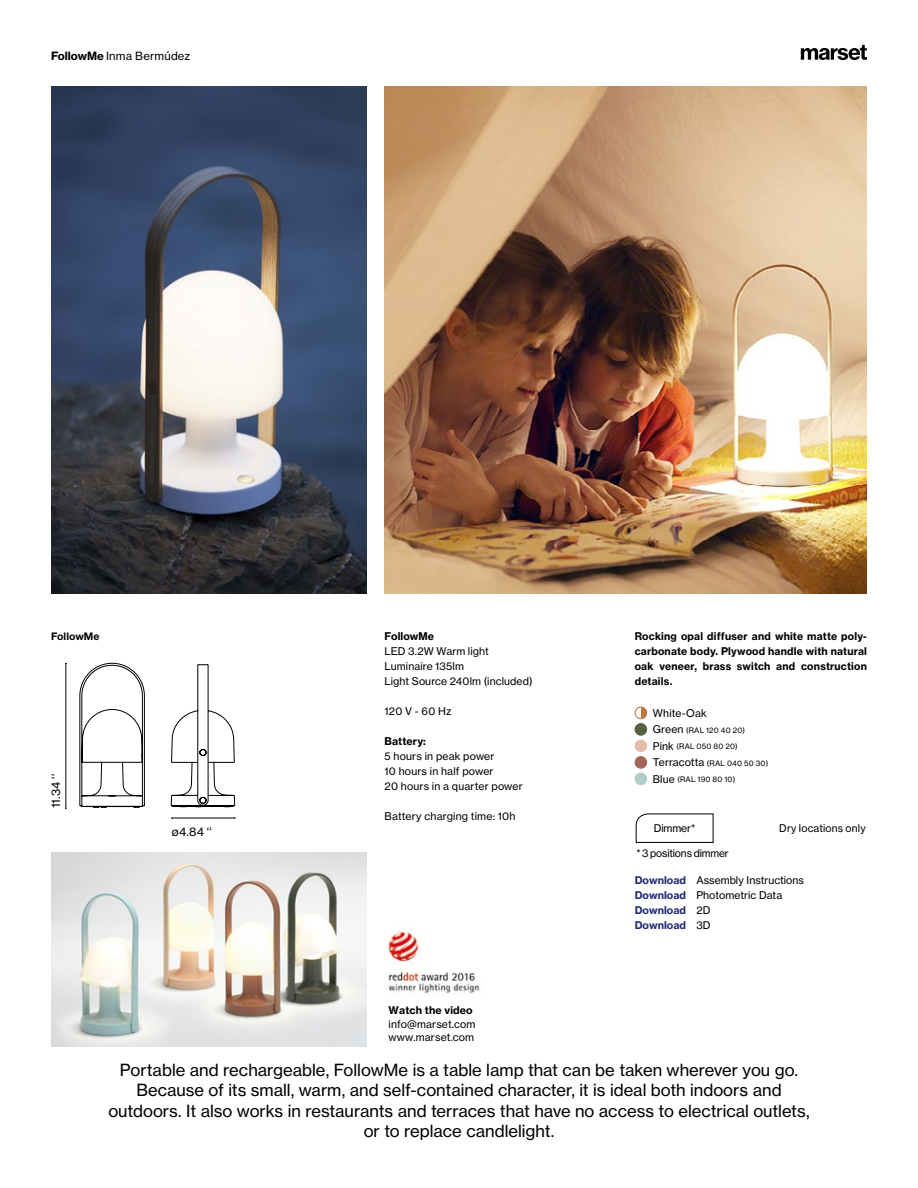
<style>
.page{position:relative;width:918px;height:1188px;background:#fff}
.page>*{position:absolute;margin:0;border:0;box-sizing:border-box;transform-origin:0 0}
.t1{font:16.5px/20.2px "N Haas Grotesk TX Pro 55 Rg";color:#000;text-align:center}
.t2{font:11.7px "N Haas Grotesk TX Pro 55 Rg";letter-spacing:.015em;color:#000}
.t3{font:11.25px "N Haas Grotesk TX Pro 55 Rg";letter-spacing:.02em;color:#000}
.t4{font:10.5px/15px "N Haas Grotesk TX Pro 55 Rg";letter-spacing:.01em;color:#000}
.t5{font:10.5px/15px "N Haas Grotesk TX Pro 75 Bd";letter-spacing:.01em;color:#000;text-align:justify}
.t6{font:10.5px/15px "N Haas Grotesk TX Pro 75 Bd";color:#202d76}
.t7{font:10.5px "N Haas Grotesk TX Pro 55 Rg";letter-spacing:-.01em;color:#000}
.t8{font:700 10.5px "Helvetica Neue LT Std";letter-spacing:.005em;color:#000}
.t9{font:7.5px "N Haas Grotesk TX Pro 55 Rg";letter-spacing:.025em;color:#000}
.s1{font-family:"N Haas Grotesk TX Pro 75 Bd"}
.s2{font-size:10.5px}
.s3{font-family:"N Haas Grotesk TX Pro 75 Bd";color:#202d76}
.s4{font-family:"N Haas Grotesk TX Pro 55 Rg";color:#000}
</style>
<div class="page">
<img style="left:385px;top:86px;width:482px;height:508px">
<svg style="left:801px;top:45px;width:66px;height:15px"></svg>
<svg style="left:79px;top:662px;width:66px;height:146px"></svg>
<hr style="left:66px;top:664px;width:1px;height:144px;background:#000">
<svg style="left:171px;top:664px;width:64px;height:143px"></svg>
<hr style="left:172px;top:818px;width:63px;height:1px;background:#000">
<div style="left:635px;top:707px;width:12px;height:12px;background:#bc763d;border-radius:50%"></div>
<svg style="left:635px;top:707px;width:6px;height:12px"></svg>
<div style="left:635px;top:707px;width:12px;height:12px;border:1px solid #bc763d;border-radius:50%"></div>
<div style="left:635px;top:724px;width:12px;height:11px;background:#57613f;border-radius:50%"></div>
<div style="left:635px;top:723px;width:12px;height:13px;border:1px solid #57613f;border-radius:50%"></div>
<div style="left:635px;top:740px;width:12px;height:12px;background:#e6bdab;border-radius:50%"></div>
<div style="left:635px;top:740px;width:12px;height:12px;border:1px solid #e6bdab;border-radius:50%"></div>
<div style="left:635px;top:757px;width:12px;height:11px;background:#a36558;border-radius:50%"></div>
<div style="left:635px;top:756px;width:12px;height:13px;border:1px solid #a36558;border-radius:50%"></div>
<div style="left:635px;top:773px;width:12px;height:12px;background:#afcec8;border-radius:50%"></div>
<div style="left:635px;top:773px;width:12px;height:12px;border:1px solid #afcec8;border-radius:50%"></div>
<img style="left:51px;top:86px;width:316px;height:508px">
<img style="left:387px;top:927px;width:93px;height:67px">
<svg style="left:636px;top:813px;width:78px;height:30px"></svg>
<img style="left:51px;top:853px;width:316px;height:193px">
<p class="t3" style="left:51px;top:49px;width:141px"><span class="s1">FollowMe</span> Inma Bermúdez</p>
<p class="t8" style="left:51px;top:629px;width:50px">FollowMe</p>
<p class="t2" style="left:49px;top:808px;width:36px;rotate:-90deg">11.34 ‘‘</p>
<p class="t2" style="left:172px;top:824px;width:42px">ø4.84 ‘‘</p>
<p class="t5" style="left:385px;top:629px;width:51px">FollowMe</p>
<p class="t4" style="left:385px;top:644px;width:149px">LED 3.2W Warm light<br>Luminaire 135lm<br>Light Source 240lm (included)</p>
<p class="t4" style="left:385px;top:704px;width:68px">120 V - 60 Hz</p>
<p class="t5" style="left:385px;top:734px;width:43px">Battery:</p>
<p class="t4" style="left:385px;top:749px;width:140px">5 hours in peak power<br>10 hours in half power<br>20 hours in a quarter power</p>
<p class="t4" style="left:385px;top:809px;width:132px">Battery charging time: 10h</p>
<p class="t5" style="left:389px;top:1003px;width:86px">Watch the video</p>
<p class="t4" style="left:389px;top:1017px;width:88px;line-height:13.5px">info@marset.com www.marset.com</p>
<p class="t5" style="left:635px;top:629px;width:234px">Rocking opal diffuser and white matte poly&shy;carbonate body. Plywood handle with natural oak veneer, brass switch and construction details.</p>
<p class="t4" style="left:653px;top:705px;width:56px">White-Oak</p>
<p class="t9" style="left:653px;top:725px;width:94px"><span class="s2">Green</span> (RAL 120 40 20)</p>
<p class="t9" style="left:653px;top:742px;width:86px"><span class="s2">Pink</span> (RAL 050 80 20)</p>
<p class="t9" style="left:653px;top:758px;width:117px"><span class="s2">Terracotta</span> (RAL 040 50 30)</p>
<p class="t9" style="left:653px;top:775px;width:84px"><span class="s2">Blue</span> (RAL 190 80 10)</p>
<p class="t4" style="left:654px;top:820px;width:43px">Dimmer*</p>
<p class="t4" style="left:779px;top:820px;width:88px">Dry locations only</p>
<p class="t7" style="left:636px;top:846px;width:94px">* 3 positions dimmer</p>
<p class="t4" style="left:635px;top:872px;width:171px"><span class="s3">Download</span> Assembly Instructions<br><span class="s3">Download</span> Photometric Data</p>
<p class="t6" style="left:635px;top:902px;width:77px">Download <span class="s4">2D<br></span>Download <span class="s4">3D</span></p>
<p class="t1" style="left:108px;top:1060px;width:703px">Portable and rechargeable, FollowMe is a table lamp that can be taken wherever you go.<br>Because of its small, warm, and self-contained character, it is ideal both indoors and outdoors. It also works in restaurants and terraces that have no access to electrical outlets, or to replace candlelight.</p>
</div>
